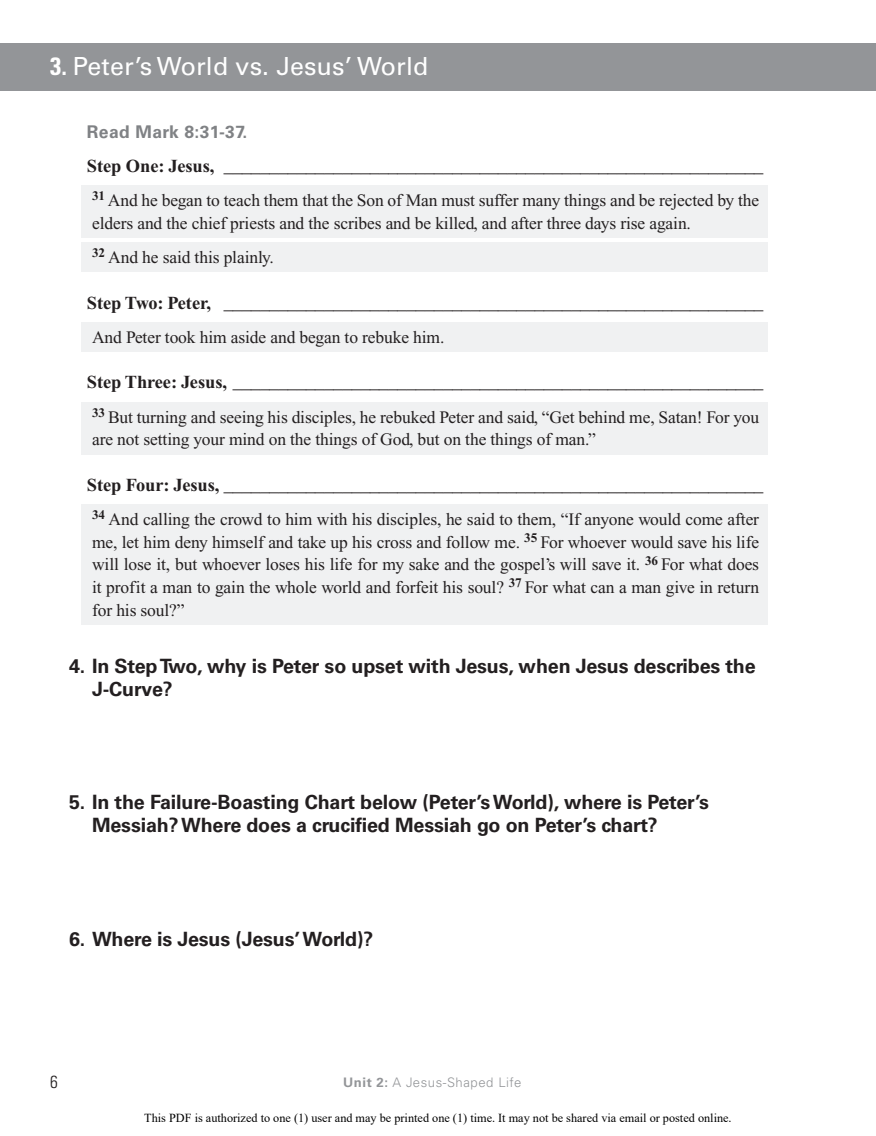
<style>
.page{position:relative;width:876px;height:1136px;background:#fff}
.page>*{position:absolute;margin:0;border:0;box-sizing:border-box;transform-origin:0 0}
.t1{font:24.85px "Univers LT Std";letter-spacing:.005em;color:#fff}
.t2{font:700 19.6px/22.8px "Univers LT Std";letter-spacing:-.01em;color:#231f20}
.t3{font:700 18.38px "Times New Roman";letter-spacing:-.005em;color:#231f20}
.t4{font:17.5px/22.8px "Times New Roman";letter-spacing:-.005em;color:#231f20}
.t5{font:700 17.5px "Univers LT Std";letter-spacing:.02em;color:#808285}
.t6{font:300 condensed 17.5px "Univers LT Std";color:#231f20}
.t7{font:300 13.12px "Univers LT Std";letter-spacing:.04em;color:#939598}
.t8{font:12.25px "Times New Roman";color:#000}
.s1{font-weight:700;font-stretch:condensed}
.s2{font-weight:700}
</style>
<div class="page">
<div style="left:0;top:43px;width:876px;height:48px;background:#939598"></div>
<div style="left:82px;top:186px;width:686px;height:52px;background:#f0f1f2"></div>
<div style="left:82px;top:242px;width:686px;height:30px;background:#f0f1f2"></div>
<div style="left:82px;top:322px;width:686px;height:30px;background:#f0f1f2"></div>
<div style="left:82px;top:402px;width:686px;height:52px;background:#f0f1f2"></div>
<div style="left:82px;top:504px;width:686px;height:121px;background:#f0f1f2"></div>
<h1 class="t1" style="left:50px;top:51px;width:380px"><span class="s1">3.</span> Peter’s World vs. Jesus’ World</h1>
<p class="t5" style="left:87px;top:122px;width:162px">Read Mark 8:31-37.</p>
<p class="t3" style="left:87px;top:156px;width:678px">Step One: Jesus, ___________________________________________________________</p>
<p class="t4" style="left:92px;top:189px;width:668px"><sup>31</sup> And he began to teach them that the Son of Man must suffer many things and be rejected by the elders and the chief priests and the scribes and be killed, and after three days rise again.</p>
<p class="t4" style="left:92px;top:246px;width:183px"><sup>32</sup> And he said this plainly.</p>
<p class="t3" style="left:87px;top:292px;width:678px">Step Two: Peter, ___________________________________________________________</p>
<p class="t4" style="left:92px;top:326px;width:354px">And Peter took him aside and began to rebuke him.</p>
<p class="t3" style="left:87px;top:372px;width:678px">Step Three: Jesus, __________________________________________________________</p>
<p class="t4" style="left:92px;top:405px;width:668px"><sup>33</sup> But turning and seeing his disciples, he rebuked Peter and said, “Get behind me, Satan! For you are not setting your mind on the things of God, but on the things of man.”</p>
<p class="t3" style="left:87px;top:474px;width:678px">Step Four: Jesus, ___________________________________________________________</p>
<p class="t4" style="left:92px;top:508px;width:668px;text-align:justify"><sup>34</sup> And calling the crowd to him with his disciples, he said to them, “If anyone would come after me, let him deny himself and take up his cross and follow me. <sup>35</sup> For whoever would save his life will lose it, but whoever loses his life for my sake and the gospel’s will save it. <sup>36</sup> For what does it profit a man to gain the whole world and forfeit his soul? <sup>37</sup> For what can a man give in return for his soul?”</p>
<p class="t2" style="left:92px;top:655px;width:665px;text-indent:-23px">4. In Step Two, why is Peter so upset with Jesus, when Jesus describes the<br>J-Curve?</p>
<p class="t2" style="left:92px;top:791px;width:618px;text-indent:-23px">5. In the Failure-Boasting Chart below (Peter’s World), where is Peter’s<br>Messiah? Where does a crucified Messiah go on Peter’s chart?</p>
<p class="t2" style="left:69px;top:928px;width:306px">6. Where is Jesus (Jesus’ World)?</p>
<p class="t6" style="left:50px;top:1071px;width:9px">6</p>
<p class="t7" style="left:343px;top:1074px;width:180px"><span class="s2">Unit 2:</span> A Jesus-Shaped Life</p>
<p class="t8" style="left:144px;top:1109px;width:589px">This PDF is authorized to one (1) user and may be printed one (1) time. It may not be shared via email or posted online.</p>
</div>
